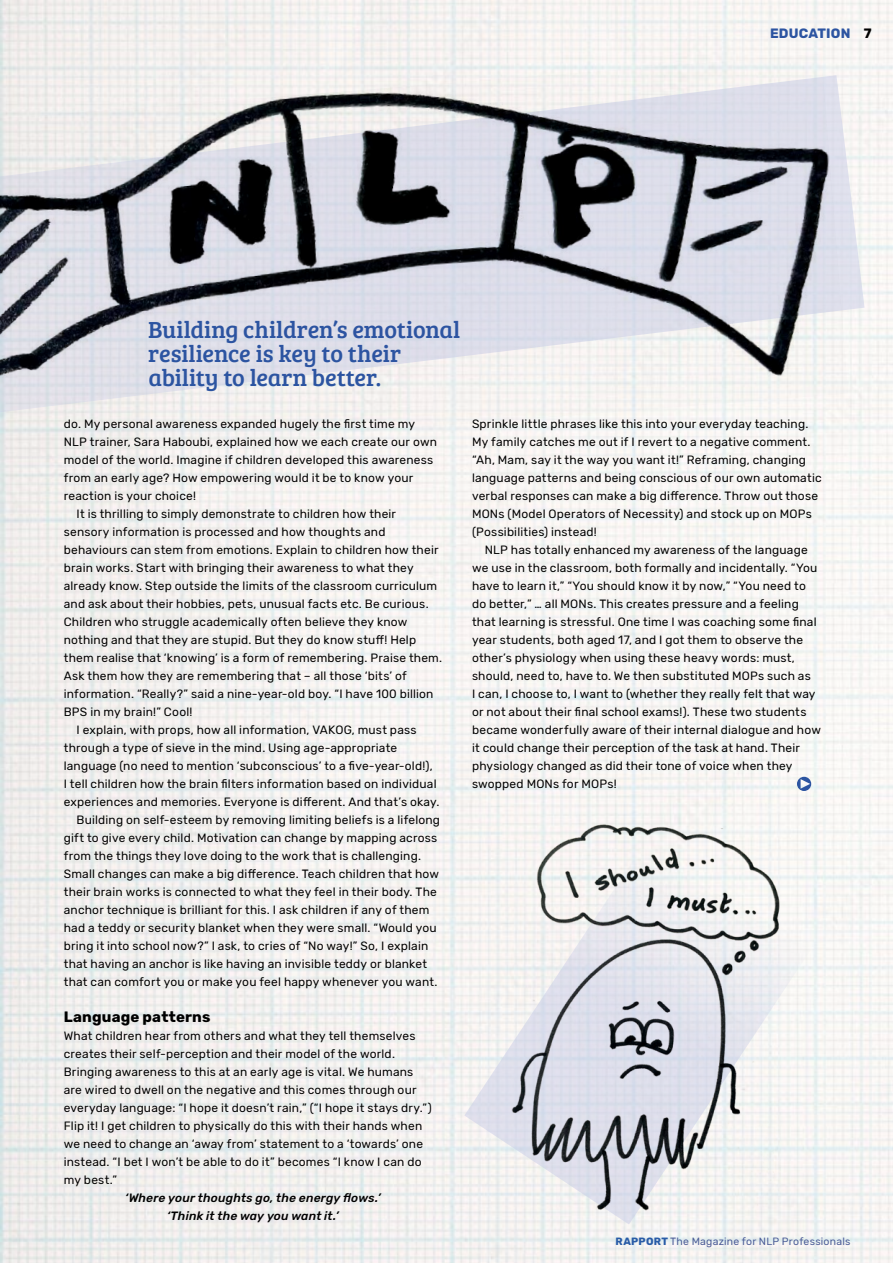
<style>
.page{position:relative;width:893px;height:1263px;background:#fff}
.page>*{position:absolute;margin:0;border:0;box-sizing:border-box;transform-origin:0 0}
.t1{font:24px/24px "Bree Serif";color:#2c54a1}
.t2{font:700 15px "Rubik";letter-spacing:.01em;color:#000}
.t3{font:700 13.5px "Rubik";color:#2c54a1}
.t4{font:700 13.5px "Rubik";color:#000}
.t5{font:12px/18px "Rubik";letter-spacing:.015em;color:#000}
.t6{font:italic 500 12px/18px "Rubik";letter-spacing:.01em;color:#000;text-align:center}
.t7{font:10.5px "Rubik";letter-spacing:.02em;color:#4a5b96}
.s1{font-weight:700;color:#295ca7}
</style>
<div class="page">
<img style="left:0;top:0;width:893px;height:1263px">
<svg style="left:464px;top:824px;width:358px;height:400px;fill:#f4f3f2"></svg>
<svg style="left:0;top:774px;width:49px;height:401px;background:#eaeae9"></svg>
<svg style="left:0;top:75px;width:864px;height:419px;fill:#f4f3f1"></svg>
<img style="left:0;top:54px;width:848px;height:407px">
<img style="left:511px;top:824px;width:270px;height:387px">
<svg style="left:797px;top:777px;width:14px;height:14px"></svg>
<p class="t3" style="left:770px;top:26px;width:39px">education</p>
<p class="t4" style="left:864px;top:26px;width:9px">7</p>
<h1 class="t1" style="left:148px;top:317px;width:314px">Building children’s emotional resilience is key to their ability to learn better.</h1>
<p class="t5" style="left:64px;top:415px;width:353px">do. My personal awareness expanded hugely the first time my</p>
<p class="t5" style="left:64px;top:433px;width:375px">NLP trainer, Sara Haboubi, explained how we each create our own</p>
<p class="t5" style="left:64px;top:451px;width:371px">model of the world. Imagine if children developed this awareness</p>
<p class="t5" style="left:64px;top:469px;width:351px">from an early age? How empowering would it be to know your</p>
<p class="t5" style="left:64px;top:487px;width:134px">reaction is your choice!</p>
<p class="t5" style="left:77px;top:505px;width:321px">It is thrilling to simply demonstrate to children how their</p>
<p class="t5" style="left:64px;top:523px;width:323px">sensory information is processed and how thoughts and</p>
<p class="t5" style="left:64px;top:541px;width:376px">behaviours can stem from emotions. Explain to children how their</p>
<p class="t5" style="left:64px;top:559px;width:351px">brain works. Start with bringing their awareness to what they</p>
<p class="t5" style="left:64px;top:577px;width:375px">already know. Step outside the limits of the classroom curriculum</p>
<p class="t5" style="left:64px;top:595px;width:366px">and ask about their hobbies, pets, unusual facts etc. Be curious.</p>
<p class="t5" style="left:64px;top:613px;width:345px">Children who struggle academically often believe they know</p>
<p class="t5" style="left:64px;top:631px;width:354px">nothing and that they are stupid. But they do know stuff! Help</p>
<p class="t5" style="left:64px;top:649px;width:380px">them realise that ‘knowing’ is a form of remembering. Praise them.</p>
<p class="t5" style="left:64px;top:667px;width:344px">Ask them how they are remembering that – all those ‘bits’ of</p>
<p class="t5" style="left:64px;top:685px;width:371px">information. “Really?” said a nine-year-old boy. “I have 100 billion</p>
<p class="t5" style="left:64px;top:703px;width:130px">BPS in my brain!” Cool!</p>
<p class="t5" style="left:77px;top:721px;width:342px">I explain, with props, how all information, VAKOG, must pass</p>
<p class="t5" style="left:64px;top:739px;width:335px">through a type of sieve in the mind. Using age-appropriate</p>
<p class="t5" style="left:64px;top:757px;width:371px">language (no need to mention ‘subconscious’ to a five-year-old!),</p>
<p class="t5" style="left:64px;top:775px;width:374px">I tell children how the brain filters information based on individual</p>
<p class="t5" style="left:64px;top:793px;width:377px">experiences and memories. Everyone is different. And that’s okay.</p>
<p class="t5" style="left:77px;top:811px;width:365px">Building on self-esteem by removing limiting beliefs is a lifelong</p>
<p class="t5" style="left:64px;top:829px;width:375px">gift to give every child. Motivation can change by mapping across</p>
<p class="t5" style="left:64px;top:847px;width:359px">from the things they love doing to the work that is challenging.</p>
<p class="t5" style="left:64px;top:865px;width:377px">Small changes can make a big difference. Teach children that how</p>
<p class="t5" style="left:64px;top:883px;width:375px">their brain works is connected to what they feel in their body. The</p>
<p class="t5" style="left:64px;top:901px;width:367px">anchor technique is brilliant for this. I ask children if any of them</p>
<p class="t5" style="left:64px;top:919px;width:374px">had a teddy or security blanket when they were small. “Would you</p>
<p class="t5" style="left:64px;top:937px;width:366px">bring it into school now?” I ask, to cries of “No way!” So, I explain</p>
<p class="t5" style="left:64px;top:955px;width:365px">that having an anchor is like having an invisible teddy or blanket</p>
<p class="t5" style="left:64px;top:973px;width:375px">that can comfort you or make you feel happy whenever you want.</p>
<p class="t2" style="left:64px;top:1008px;width:148px">Language patterns</p>
<p class="t5" style="left:64px;top:1027px;width:369px">What children hear from others and what they tell themselves creates their self-perception and their model of the world.<br>Bringing awareness to this at an early age is vital. We humans are wired to dwell on the negative and this comes through our everyday language: “I hope it doesn’t rain,” (“I hope it stays dry.”)<br>Flip it! I get children to physically do this with their hands when we need to change an ‘away from’ statement to a ‘towards’ one instead. “I bet I won’t be able to do it” becomes “I know I can do my best.”</p>
<p class="t6" style="left:125px;top:1190px;width:257px">‘Where your thoughts go, the energy flows.’ ‘Think it the way you want it.’</p>
<p class="t5" style="left:472px;top:415px;width:351px">Sprinkle little phrases like this into your everyday teaching.<br>My family catches me out if I revert to a negative comment. “Ah, Mam, say it the way you want it!” Reframing, changing language patterns and being conscious of our own automatic verbal responses can make a big difference. Throw out those MONs (Model Operators of Necessity) and stock up on MOPs (Possibilities) instead!</p>
<p class="t5" style="left:472px;top:541px;width:350px;text-indent:13px">NLP has totally enhanced my awareness of the language we use in the classroom, both formally and incidentally. “You have to learn it,” “You should know it by now,” “You need to do better,” … all MONs. This creates pressure and a feeling that learning is stressful. One time I was coaching some final year students, both aged 17, and I got them to observe the other’s physiology when using these heavy words: must, should, need to, have to. We then substituted MOPs such as<br>I can, I choose to, I want to (whether they really felt that way or not about their final school exams!). These two students became wonderfully aware of their internal dialogue and how it could change their perception of the task at hand. Their physiology changed as did their tone of voice when they swopped MONs for MOPs!</p>
<p class="t7" style="left:616px;top:1235px;width:236px"><span class="s1">RAPPorT</span> The Magazine for NLP Professionals</p>
</div>
